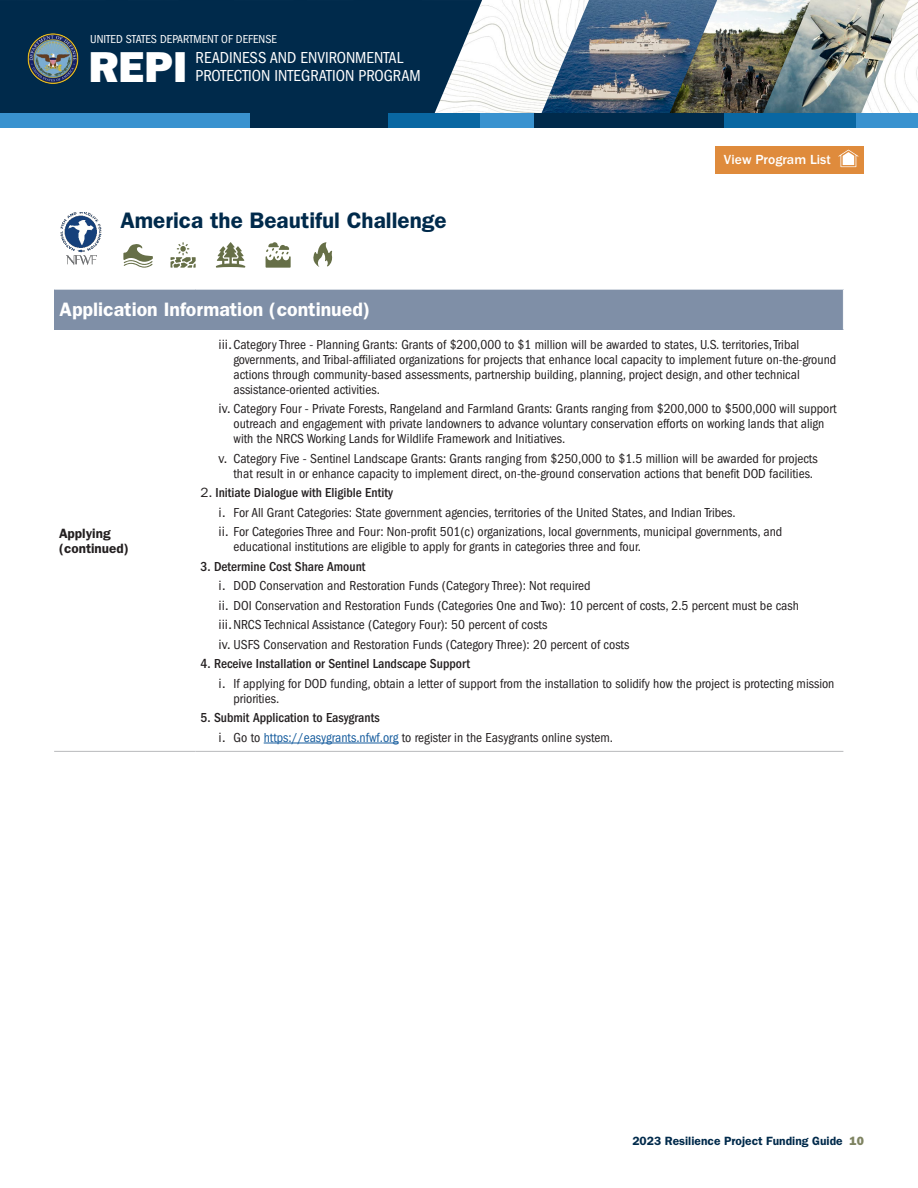
<style>
.page{position:relative;width:918px;height:1188px;background:#fff}
.page>*{position:absolute;margin:0;border:0;box-sizing:border-box;transform-origin:0 0}
.t1{font:43.5px "ITC Franklin Gothic Std Hvy";color:#fff}
.t2{font:600 22.5px "ITC Franklin Gothic Std";color:#002a4b}
.t3{font:600 19.5px "ITC Franklin Gothic Std";color:#fff}
.t4{font:condensed 16.5px/18px "ITC Franklin Gothic Std";color:#fff}
.t5{font:500 13.65px "ITC Franklin Gothic Std";color:#fff}
.t6{font:condensed 13.5px/15px "ITC Franklin Gothic Std";color:#231f20}
.table_text{font:500 condensed 13.5px "ITC Franklin Gothic Std";color:#231f20}
.table_text-2{font:600 13.5px/15px "ITC Franklin Gothic Std";color:#231f20}
.t7{font:600 12px "ITC Franklin Gothic Std";color:#002a4b}
.t8{font:condensed 12px "ITC Franklin Gothic Std";color:#fff}
.s1{font-stretch:normal}
.s2{font-weight:400;font-stretch:normal}
.s3{color:#175d9e}
.s4{font-family:"ITC Franklin Gothic Std Hvy";font-weight:400;color:#7e8361}
</style>
<div class="page">
<img style="left:482px;top:0;width:436px;height:114px">
<img style="left:717px;top:0;width:43px;height:114px">
<img style="left:760px;top:0;width:149px;height:114px">
<img style="left:536px;top:0;width:181px;height:114px">
<div style="left:0;top:0;width:482px;height:114px;background:#002a4b"></div>
<img style="left:26px;top:32px;width:53px;height:53px">
<div style="left:0;top:114px;width:250px;height:14px;background:#3992cf"></div>
<div style="left:250px;top:114px;width:139px;height:14px;background:#002a4b"></div>
<div style="left:533px;top:114px;width:192px;height:14px;background:#002a4b"></div>
<div style="left:388px;top:114px;width:92px;height:14px;background:#0967a2"></div>
<div style="left:725px;top:114px;width:131px;height:14px;background:#0967a2"></div>
<div style="left:480px;top:114px;width:53px;height:14px;background:#3992cf"></div>
<div style="left:856px;top:114px;width:62px;height:14px;background:#3992cf"></div>
<img style="left:60px;top:212px;width:42px;height:53px">
<svg style="left:171px;top:242px;width:25px;height:26px"></svg>
<svg style="left:215px;top:242px;width:31px;height:26px"></svg>
<svg style="left:266px;top:242px;width:25px;height:26px"></svg>
<svg style="left:313px;top:242px;width:20px;height:25px"></svg>
<svg style="left:123px;top:244px;width:30px;height:24px"></svg>
<div style="left:54px;top:289px;width:789px;height:41px;background:#7f8fa7"></div>
<hr style="left:54px;top:751px;width:142px;height:1px;background:#b8b9bc">
<hr style="left:196px;top:751px;width:647px;height:1px;background:#b8b9bc">
<hr style="left:54px;top:289px;width:142px;height:1px;background:#fff">
<hr style="left:196px;top:289px;width:648px;height:1px;background:#fff">
<hr style="left:264px;top:743px;width:134px;height:1px;background:#175d9e">
<div style="left:715px;top:146px;width:149px;height:27px;background:#df8b3c"></div>
<svg style="left:838px;top:149px;width:21px;height:19px"></svg>
<p class="t8" style="left:90px;top:32px;width:188px">UNITED STATES DEPARTMENT OF DEFENSE</p>
<h1 class="t1" style="left:89px;top:41px;width:100px">REPI</h1>
<p class="t4" style="left:196px;top:49px;width:227px">READINESS AND ENVIRONMENTAL<br>PROTECTION INTEGRATION PROGRAM</p>
<p class="t2" style="left:120px;top:207px;width:328px">America the Beautiful Challenge</p>
<p class="t3" style="left:60px;top:298px;width:312px">Application Information (continued)</p>
<p class="t5" style="left:724px;top:152px;width:108px">View Program List</p>
<p class="table_text-2" style="left:59px;top:526px;width:71px">Applying (continued)</p>
<p class="t6" style="left:234px;top:337px;width:604px;text-indent:-15px"><span class="s1">iii.</span>Category Three - Planning Grants: Grants of $200,000 to $1 million will be awarded to states, U.S. territories, Tribal governments, and Tribal-affiliated organizations for projects that enhance local capacity to implement future on-the-ground actions through community-based assessments, partnership building, planning, project design, and other technical assistance-oriented activities.</p>
<p class="t6" style="left:234px;top:401px;width:605px;text-indent:-15px"><span class="s1">iv.</span> Category Four - Private Forests, Rangeland and Farmland Grants: Grants ranging from $200,000 to $500,000 will support outreach and engagement with private landowners to advance voluntary conservation efforts on working lands that align with the NRCS Working Lands for Wildlife Framework and Initiatives.</p>
<p class="t6" style="left:234px;top:451px;width:586px;text-indent:-15px"><span class="s1">v.</span> Category Five - Sentinel Landscape Grants: Grants ranging from $250,000 to $1.5 million will be awarded for projects that result in or enhance capacity to implement direct, on-the-ground conservation actions that benefit DOD facilities.</p>
<p class="table_text" style="left:201px;top:485px;width:194px"><span class="s2">2.</span> Initiate Dialogue with Eligible Entity</p>
<p class="t6" style="left:219px;top:505px;width:519px"><span class="s1">i.</span> For All Grant Categories: State government agencies, territories of the United States, and Indian Tribes.</p>
<p class="t6" style="left:234px;top:524px;width:550px;text-indent:-15px"><span class="s1">ii.</span> For Categories Three and Four: Non-profit 501(c) organizations, local governments, municipal governments, and educational institutions are eligible to apply for grants in categories three and four.</p>
<p class="table_text" style="left:201px;top:559px;width:167px">3. Determine Cost Share Amount</p>
<p class="t6" style="left:219px;top:578px;width:374px"><span class="s1">i.</span> DOD Conservation and Restoration Funds (Category Three): Not required</p>
<p class="t6" style="left:219px;top:598px;width:582px"><span class="s1">ii.</span> DOI Conservation and Restoration Funds (Categories One and Two): 10 percent of costs, 2.5 percent must be cash</p>
<p class="t6" style="left:219px;top:617px;width:330px"><span class="s1">iii.</span>NRCS Technical Assistance (Category Four): 50 percent of costs</p>
<p class="t6" style="left:219px;top:637px;width:412px"><span class="s1">iv.</span> USFS Conservation and Restoration Funds (Category Three): 20 percent of costs</p>
<p class="table_text" style="left:201px;top:656px;width:271px">4. Receive Installation or Sentinel Landscape Support</p>
<p class="t6" style="left:234px;top:676px;width:603px;text-indent:-15px"><span class="s1">i.</span> If applying for DOD funding, obtain a letter of support from the installation to solidify how the project is protecting mission priorities.</p>
<p class="table_text" style="left:201px;top:710px;width:181px">5. Submit Application to Easygrants</p>
<p class="t6" style="left:219px;top:730px;width:396px"><span class="s1">i.</span> Go to <span class="s3">https://easygrants.nfwf.org</span> to register in the Easygrants online system.</p>
<p class="t7" style="left:632px;top:1134px;width:233px">2023 Resilience Project Funding Guide <span class="s4">10</span></p>
</div>
